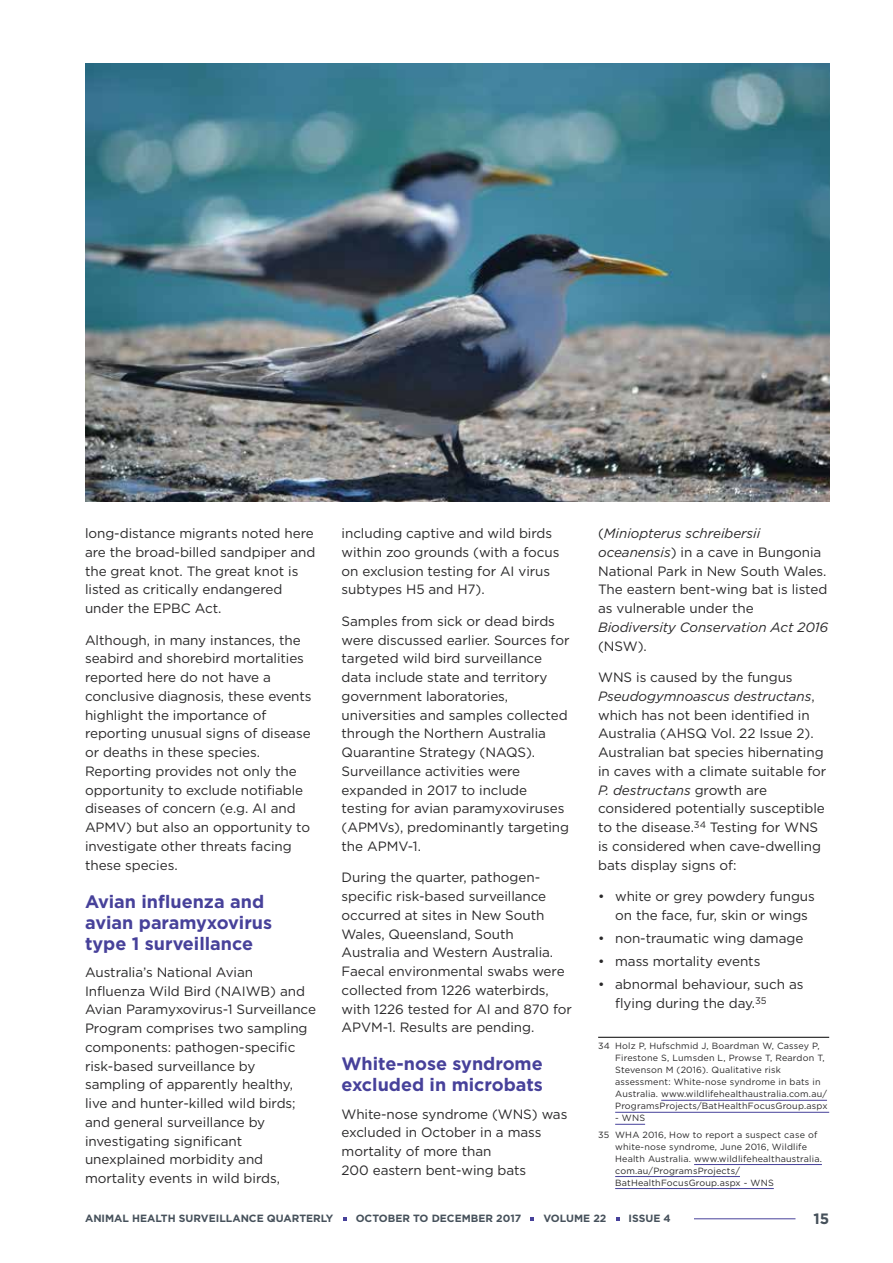
<style>
.page{position:relative;width:893px;height:1263px;background:#fff}
.page>*{position:absolute;margin:0;border:0;box-sizing:border-box;transform-origin:0 0}
.t1{font:700 18px/21px "Gotham";color:#47419a}
.t2{font:700 15px "Gotham";color:#46515b}
.t3{font:13.5px/18.8px "Gotham";letter-spacing:-.005em;color:#292829}
.t4{font:italic 13.5px "Gotham";letter-spacing:-.005em;color:#292829}
.t5{font:700 10.5px "Gotham";color:#46515b}
.t6{font:9px/12px "Gotham";letter-spacing:.02em;color:#292829}
.s1{font-style:italic}
</style>
<div class="page">
<hr style="left:636px;top:1218px;width:159px;height:1px;background:#47419a">
<div style="left:85px;top:1210px;width:608px;height:18px;background:#fff"></div>
<hr style="left:598px;top:1037px;width:231px;height:1px;background:#000">
<hr style="left:661px;top:1100px;width:166px;height:1px;background:#47419a">
<hr style="left:615px;top:1112px;width:214px;height:1px;background:#47419a">
<hr style="left:615px;top:1124px;width:30px;height:1px;background:#47419a">
<hr style="left:694px;top:1164px;width:128px;height:1px;background:#47419a">
<hr style="left:615px;top:1176px;width:125px;height:1px;background:#47419a">
<hr style="left:615px;top:1188px;width:159px;height:1px;background:#47419a">
<img style="left:85px;top:64px;width:744px;height:438px">
<p class="t3" style="left:85px;top:524px;width:232px">long-distance migrants noted here are the broad-billed sandpiper and the great knot. The great knot is listed as critically endangered under the EPBC Act.</p>
<p class="t3" style="left:85px;top:630px;width:228px">Although, in many instances, the seabird and shorebird mortalities reported here do not have a conclusive diagnosis, these events highlight the importance of reporting unusual signs of disease or deaths in these species.<br>Reporting provides not only the opportunity to exclude notifiable diseases of concern (e.g. AI and<br>APMV) but also an opportunity to investigate other threats facing these species.</p>
<h1 class="t1" style="left:85px;top:891px;width:189px">Avian influenza and avian paramyxovirus type 1 surveillance</h1>
<p class="t3" style="left:85px;top:962px;width:233px">Australia’s National Avian<br>Influenza Wild Bird (NAIWB) and<br>Avian Paramyxovirus-1 Surveillance<br>Program comprises two sampling components: pathogen-specific risk-based surveillance by sampling of apparently healthy, live and hunter-killed wild birds; and general surveillance by investigating significant unexplained morbidity and mortality events in wild birds,</p>
<p class="t3" style="left:342px;top:524px;width:219px">including captive and wild birds within zoo grounds (with a focus on exclusion testing for AI virus subtypes H5 and H7).</p>
<p class="t3" style="left:342px;top:611px;width:229px">Samples from sick or dead birds were discussed earlier. Sources for targeted wild bird surveillance data include state and territory government laboratories, universities and samples collected through the Northern Australia<br>Quarantine Strategy (NAQS).<br>Surveillance activities were expanded in 2017 to include testing for avian paramyxoviruses (APMVs), predominantly targeting the APMV-1.</p>
<p class="t3" style="left:342px;top:868px;width:232px">During the quarter, pathogen&shy;specific risk-based surveillance occurred at sites in New South<br>Wales, Queensland, South<br>Australia and Western Australia.<br>Faecal environmental swabs were collected from 1226 waterbirds, with 1226 tested for AI and 870 for<br>APVM-1. Results are pending.</p>
<h1 class="t1" style="left:342px;top:1053px;width:203px">White-nose syndrome excluded in microbats</h1>
<p class="t3" style="left:342px;top:1104px;width:227px">White-nose syndrome (WNS) was excluded in October in a mass mortality of more than<br>200 eastern bent-wing bats</p>
<p class="t3" style="left:598px;top:524px;width:231px">(<span class="s1">Miniopterus schreibersii oceanensis</span>) in a cave in Bungonia<br>National Park in New South Wales.<br>The eastern bent-wing bat is listed as vulnerable under the</p>
<p class="t4" style="left:598px;top:618px;width:232px">Biodiversity Conservation Act 2016</p>
<p class="t3" style="left:598px;top:636px;width:50px">(NSW).</p>
<p class="t3" style="left:598px;top:668px;width:230px">WNS is caused by the fungus<br><span class="s1">Pseudogymnoascus destructans</span>, which has not been identified in<br>Australia (AHSQ Vol. 22 Issue 2).<br>Australian bat species hibernating in caves with a climate suitable for<br><span class="s1">P. destructans</span> growth are considered potentially susceptible to the disease.<sup>34</sup> Testing for WNS is considered when cave-dwelling bats display signs of:</p>
<p class="t3" style="left:615px;top:887px;width:201px;text-indent:-17px">• white or grey powdery fungus on the face, fur, skin or wings</p>
<p class="t3" style="left:598px;top:928px;width:207px">• non-traumatic wing damage</p>
<p class="t3" style="left:598px;top:951px;width:164px">• mass mortality events</p>
<p class="t3" style="left:615px;top:974px;width:190px;text-indent:-17px">• abnormal behaviour, such as flying during the day.<sup>35</sup></p>
<p class="t6" style="left:615px;top:1040px;width:214px;text-indent:-17px">34 Holz P, Hufschmid J, Boardman W, Cassey P, Firestone S, Lumsden L, Prowse T, Reardon T, Stevenson M (2016). Qualitative risk assessment: White-nose syndrome in bats in Australia. www.wildlifehealthaustralia.com.au/ ProgramsProjects/BatHealthFocusGroup.aspx</p>
<p class="t6" style="left:598px;top:1110px;width:221px;line-height:16.2px;text-indent:17px">- WNS<br>35 WHA 2016, How to report a suspect case of</p>
<p class="t6" style="left:615px;top:1140px;width:208px">white-nose syndrome, June 2016, Wildlife Health Australia. www.wildlifehealthaustralia. com.au/ProgramsProjects/ BatHealthFocusGroup.aspx - WNS</p>
<p class="t5" style="left:85px;top:1212px;width:250px">ANIMAL HEALTH SURVEILLANCE QUARTERLY</p>
<p class="t5" style="left:356px;top:1212px;width:167px">OCTOBER TO DECEMBER 2017</p>
<p class="t5" style="left:543px;top:1212px;width:64px">VOLUME 22</p>
<p class="t5" style="left:629px;top:1212px;width:44px">ISSUE 4</p>
<p class="t2" style="left:813px;top:1209px;width:17px">15</p>
</div>
